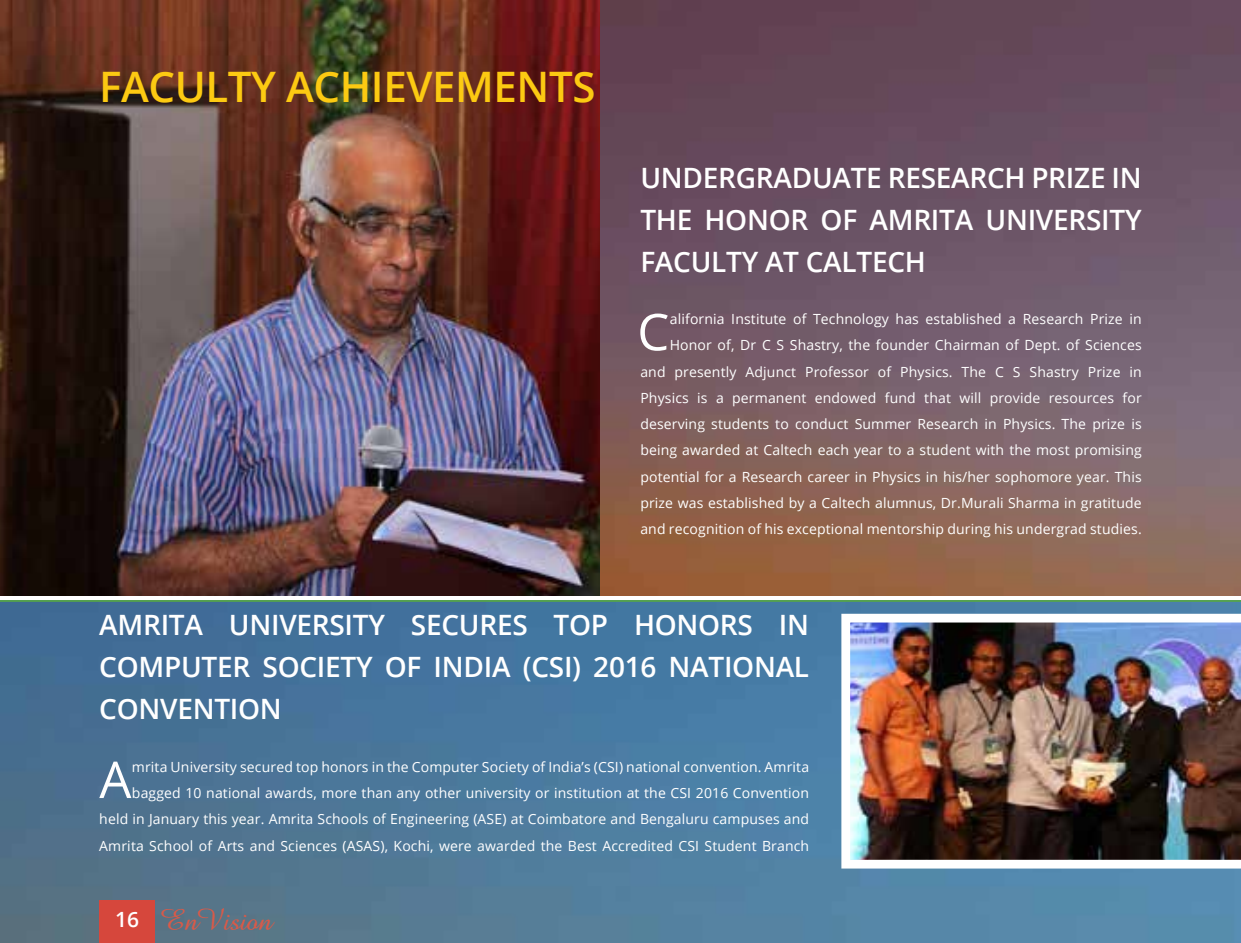
<style>
.page{position:relative;width:1241px;height:943px;background:#fff}
.page>*{position:absolute;margin:0;border:0;box-sizing:border-box;transform-origin:0 0}
.body{font:50.75px "Open Sans";color:#fff}
.t1{font:600 42px "Open Sans";letter-spacing:-.01em;color:#fcca12}
.t2{font:600 28px/42px "Open Sans";letter-spacing:-.01em;color:#fff;text-align:justify}
.t3{font:600 21px "Open Sans";color:#fff}
.t4{font:19.25px "Abbeyline";letter-spacing:-.01em;color:#d95a49}
.body-2{font:14px/26.2px "Open Sans";letter-spacing:.01em;color:#fff;text-align:right}
</style>
<div class="page">
<svg style="left:0;top:600px;width:1240px;height:343px;background:#4c799b"></svg>
<img style="left:0;top:0;width:600px;height:595px">
<img style="left:600px;top:0;width:640px;height:595px">
<img style="left:841px;top:613px;width:399px;height:255px">
<div style="left:99px;top:900px;width:56px;height:43px;background:#d6473c"></div>
<p class="t1" style="left:99px;top:58px;width:497px">FACULTY ACHIEVEMENTS</p>
<p class="t2" style="left:640px;top:156px;width:502px">UNDERGRADUATE RESEARCH PRIZE IN THE HONOR OF AMRITA UNIVERSITY FACULTY AT CALTECH</p>
<p class="body-2" style="left:640px;top:305px;width:503px">alifornia Institute of Technology has established a Research Prize in Honor of, Dr C S Shastry, the founder Chairman of Dept. of Sciences<br>and presently Adjunct Professor of Physics. The C S Shastry Prize in Physics is a permanent endowed fund that will provide resources for deserving students to conduct Summer Research in Physics. The prize is being awarded at Caltech each year to a student with the most promising potential for a Research career in Physics in his/her sophomore year. This prize was established by a Caltech alumnus, Dr.Murali Sharma in gratitude and recognition of his exceptional mentorship during his undergrad studies.</p>
<p class="body" style="left:637px;top:297px;width:34px">C</p>
<p class="t2" style="left:99px;top:603px;width:711px">AMRITA UNIVERSITY SECURES TOP HONORS IN COMPUTER SOCIETY OF INDIA (CSI) 2016 NATIONAL CONVENTION</p>
<p class="body-2" style="left:99px;top:753px;width:711px">mrita University secured top honors in the Computer Society of India’s (CSI) national convention. Amrita bagged 10 national awards, more than any other university or institution at the CSI 2016 Convention<br>held in January this year. Amrita Schools of Engineering (ASE) at Coimbatore and Bengaluru campuses and Amrita School of Arts and Sciences (ASAS), Kochi, were awarded the Best Accredited CSI Student Branch</p>
<p class="body" style="left:99px;top:744px;width:34px">A</p>
<p class="t3" style="left:115px;top:905px;width:25px">16</p>
<p class="t4" style="left:161px;top:912px;width:112px">EnVision</p>
</div>
